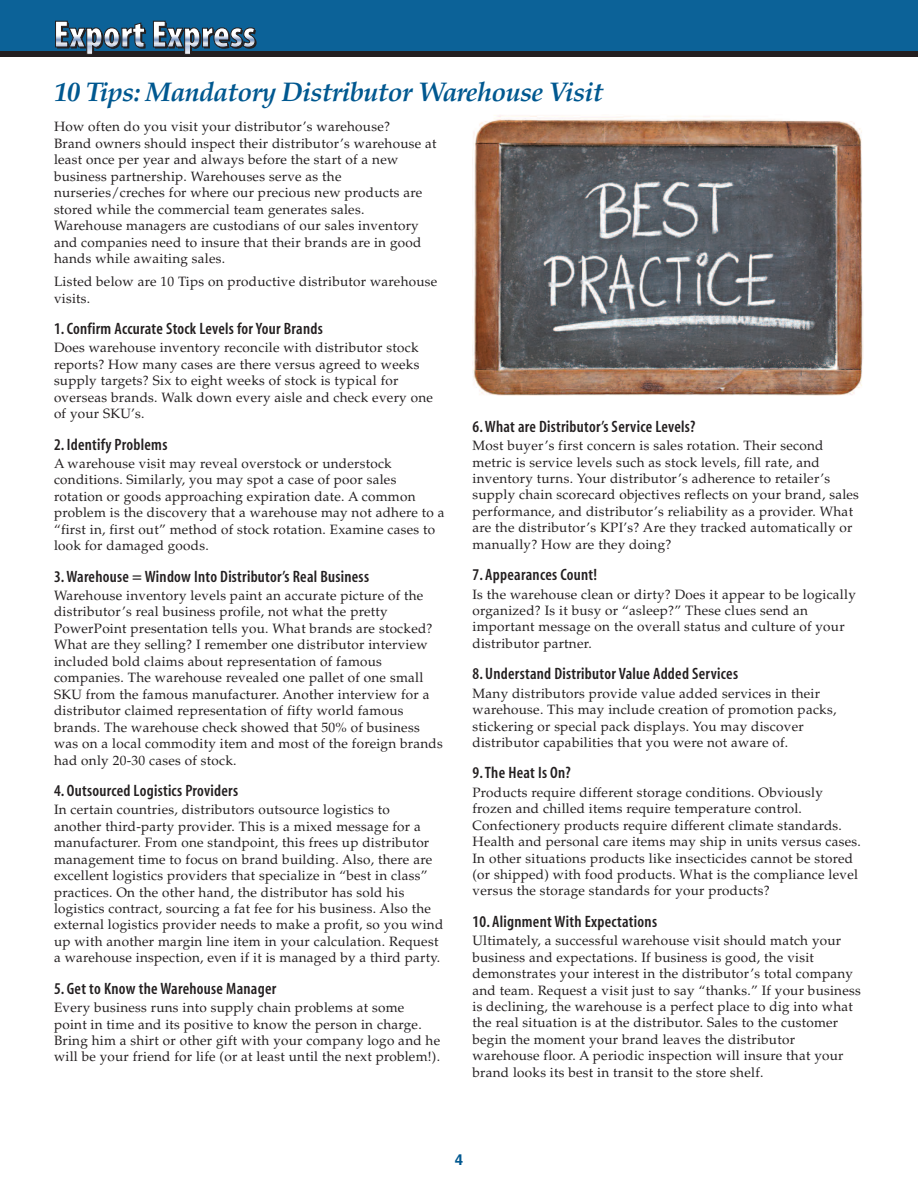
<style>
.page{position:relative;width:918px;height:1188px;background:#fff}
.page>*{position:absolute;margin:0;border:0;box-sizing:border-box;transform-origin:0 0}
.t1{font:italic 700 27px "Palatino";letter-spacing:-.025em;color:#005890}
.t2{font:16.5px "Myriad MM.565.wt.300.wd";letter-spacing:.015em;color:#231f20}
.t3{font:700 15px "Helvetica";color:#005890}
.t4{font:13.5px/16.5px "Palatino";letter-spacing:.02em;color:#231f20}
</style>
<div class="page">
<div style="left:0;top:0;width:918px;height:54px;background:#0c6298"></div>
<div style="left:0;top:51px;width:918px;height:6px;background:#231f20"></div>
<svg style="left:55px;top:21px;width:202px;height:34px"></svg>
<img style="left:472px;top:115px;width:391px;height:281px">
<h1 class="t1" style="left:54px;top:81px;width:551px">10 Tips: Mandatory Distributor Warehouse Visit</h1>
<p class="t4" style="left:54px;top:120px;width:384px">How often do you visit your distributor’s warehouse?<br>Brand owners should inspect their distributor’s warehouse at least once per year and always before the start of a new business partnership. Warehouses serve as the nurseries/creches for where our precious new products are stored while the commercial team generates sales.<br>Warehouse managers are custodians of our sales inventory and companies need to insure that their brands are in good hands while awaiting sales.</p>
<p class="t4" style="left:54px;top:275px;width:385px">Listed below are 10 Tips on productive distributor warehouse visits.</p>
<p class="t2" style="left:54px;top:323px;width:270px">1.Confirm Accurate Stock Levels forYour Brands</p>
<p class="t4" style="left:54px;top:341px;width:380px">Does warehouse inventory reconcile with distributor stock reports? How many cases are there versus agreed to weeks supply targets? Six to eight weeks of stock is typical for overseas brands. Walk down every aisle and check every one of your SKU’s.</p>
<p class="t2" style="left:54px;top:438px;width:115px">2. Identify Problems</p>
<p class="t4" style="left:54px;top:457px;width:392px">A warehouse visit may reveal overstock or understock conditions. Similarly, you may spot a case of poor sales rotation or goods approaching expiration date. A common problem is the discovery that a warehouse may not adhere to a “first in, first out” method of stock rotation. Examine cases to look for damaged goods.</p>
<p class="t2" style="left:54px;top:570px;width:317px">3.Warehouse = Window Into Distributor’s Real Business</p>
<p class="t4" style="left:54px;top:589px;width:390px">Warehouse inventory levels paint an accurate picture of the distributor’s real business profile, not what the pretty PowerPoint presentation tells you. What brands are stocked?<br>What are they selling? I remember one distributor interview included bold claims about representation of famous companies. The warehouse revealed one pallet of one small SKU from the famous manufacturer. Another interview for a distributor claimed representation of fifty world famous brands. The warehouse check showed that 50% of business was on a local commodity item and most of the foreign brands had only 20-30 cases of stock.</p>
<p class="t2" style="left:54px;top:785px;width:186px">4. Outsourced Logistics Providers</p>
<p class="t4" style="left:54px;top:803px;width:391px">In certain countries, distributors outsource logistics to<br>another third-party provider. This is a mixed message for a manufacturer. From one standpoint, this frees up distributor management time to focus on brand building. Also, there are excellent logistics providers that specialize in “best in class” practices. On the other hand, the distributor has sold his logistics contract, sourcing a fat fee for his business. Also the external logistics provider needs to make a profit, so you wind up with another margin line item in your calculation. Request a warehouse inspection, even if it is managed by a third party.</p>
<p class="t2" style="left:54px;top:982px;width:224px">5. Get to Know the Warehouse Manager</p>
<p class="t4" style="left:54px;top:1001px;width:388px">Every business runs into supply chain problems at some point in time and its positive to know the person in charge.<br>Bring him a shirt or other gift with your company logo and he will be your friend for life (or at least until the next problem!).</p>
<p class="t2" style="left:472px;top:420px;width:224px">6.What are Distributor’s Service Levels?</p>
<p class="t4" style="left:472px;top:439px;width:388px">Most buyer’s first concern is sales rotation. Their second metric is service levels such as stock levels, fill rate, and inventory turns. Your distributor’s adherence to retailer’s supply chain scorecard objectives reflects on your brand, sales performance, and distributor’s reliability as a provider. What are the distributor’s KPI’s? Are they tracked automatically or manually? How are they doing?</p>
<p class="t2" style="left:472px;top:569px;width:126px">7. Appearances Count!</p>
<p class="t4" style="left:472px;top:587px;width:385px">Is the warehouse clean or dirty? Does it appear to be logically organized? Is it busy or “asleep?” These clues send an important message on the overall status and culture of your distributor partner.</p>
<p class="t2" style="left:472px;top:668px;width:267px">8. Understand Distributor Value Added Services</p>
<p class="t4" style="left:472px;top:686px;width:365px">Many distributors provide value added services in their warehouse. This may include creation of promotion packs, stickering or special pack displays. You may discover distributor capabilities that you were not aware of.</p>
<p class="t2" style="left:472px;top:767px;width:100px">9.The Heat Is On?</p>
<p class="t4" style="left:472px;top:785px;width:390px">Products require different storage conditions. Obviously frozen and chilled items require temperature control.<br>Confectionery products require different climate standards.<br>Health and personal care items may ship in units versus cases.<br>In other situations products like insecticides cannot be stored (or shipped) with food products. What is the compliance level versus the storage standards for your products?</p>
<p class="t2" style="left:472px;top:916px;width:186px">10. Alignment With Expectations</p>
<p class="t4" style="left:472px;top:934px;width:390px">Ultimately, a successful warehouse visit should match your business and expectations. If business is good, the visit demonstrates your interest in the distributor’s total company and team. Request a visit just to say “thanks.” If your business is declining, the warehouse is a perfect place to dig into what the real situation is at the distributor. Sales to the customer begin the moment your brand leaves the distributor warehouse floor. A periodic inspection will insure that your brand looks its best in transit to the store shelf.</p>
<p class="t3" style="left:455px;top:1154px;width:10px">4</p>
</div>
